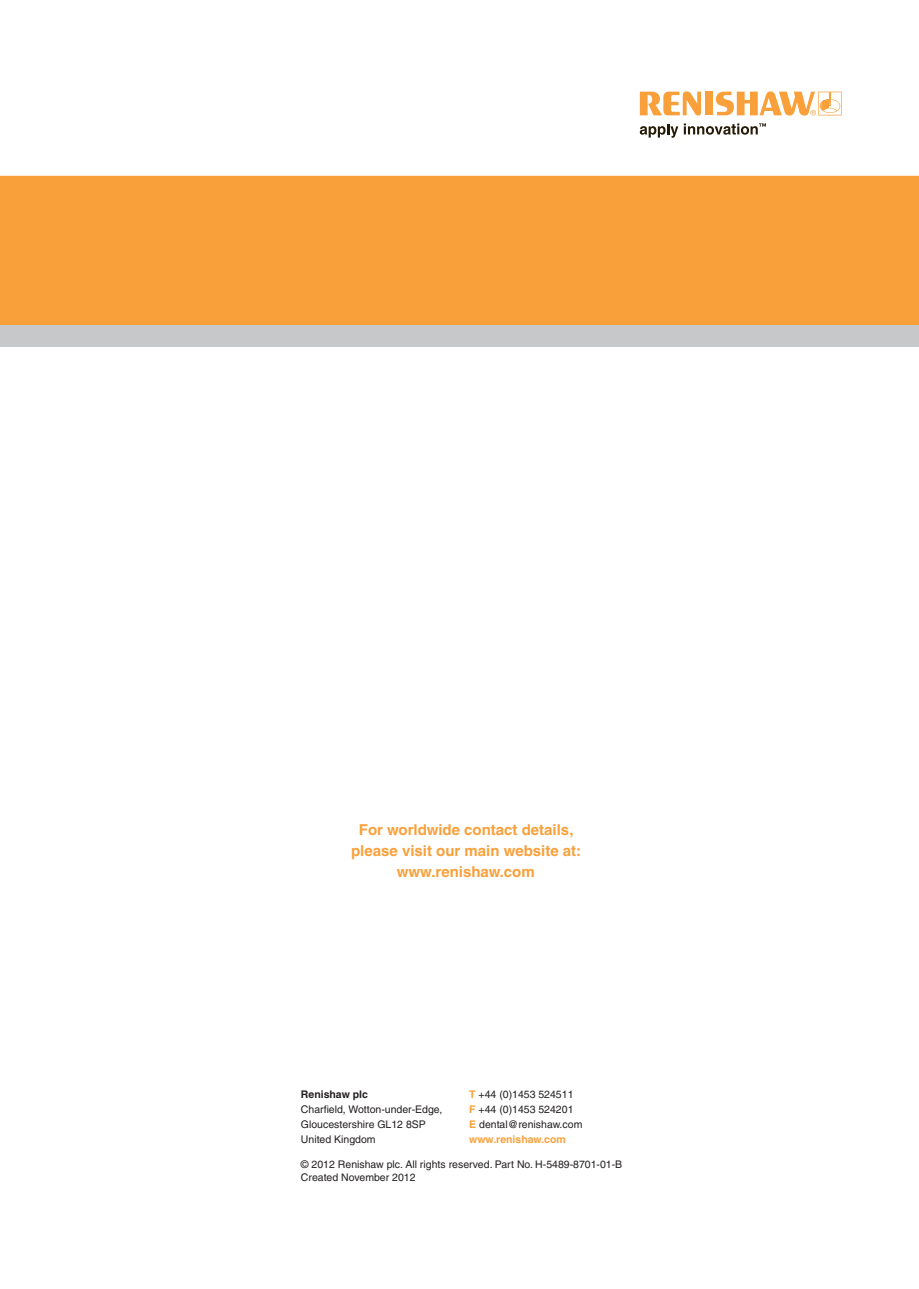
<style>
.page{position:relative;width:919px;height:1289px;background:#fff}
.page>*{position:absolute;margin:0;border:0;box-sizing:border-box;transform-origin:0 0}
.t1{font:700 15px/21px "Helvetica";color:#f9a03a;text-align:center}
.t2{font:10.5px/15px "Helvetica CE";color:#231f20}
.t3{font:700 10.5px "Helvetica CE";color:#231f20}
.s1{font-weight:700;color:#f9a03a}
</style>
<div class="page">
<div style="left:0;top:176px;width:918px;height:149px;background:#f9a03a"></div>
<div style="left:0;top:325px;width:918px;height:22px;background:#c7c8ca"></div>
<svg style="left:639px;top:91px;width:62px;height:25px"></svg>
<div style="left:705px;top:92px;width:8px;height:23px;background:#f9a03a"></div>
<svg style="left:715px;top:91px;width:126px;height:25px"></svg>
<svg style="left:639px;top:123px;width:127px;height:15px"></svg>
<h1 class="t1" style="left:351px;top:818px;width:232px">For worldwide contact details, please visit our main website at: www.renishaw.com</h1>
<p class="t2" style="left:469px;top:1086px;width:115px"><span class="s1">T</span> +44 (0)1453 524511<br><span class="s1">F</span> +44 (0)1453 524201<br><span class="s1">E</span> dental@renishaw.com <span class="s1">www.renishaw.com</span></p>
<p class="t2" style="left:301px;top:1157px;width:323px;line-height:12.6px">© 2012 Renishaw plc. All rights reserved. Part No. H-5489-8701-01-B<br>Created November 2012</p>
<p class="t3" style="left:301px;top:1087px;width:68px">Renishaw plc</p>
<p class="t2" style="left:301px;top:1101px;width:143px">Charfield, Wotton-under-Edge,<br>Gloucestershire GL12 8SP<br>United Kingdom</p>
</div>
